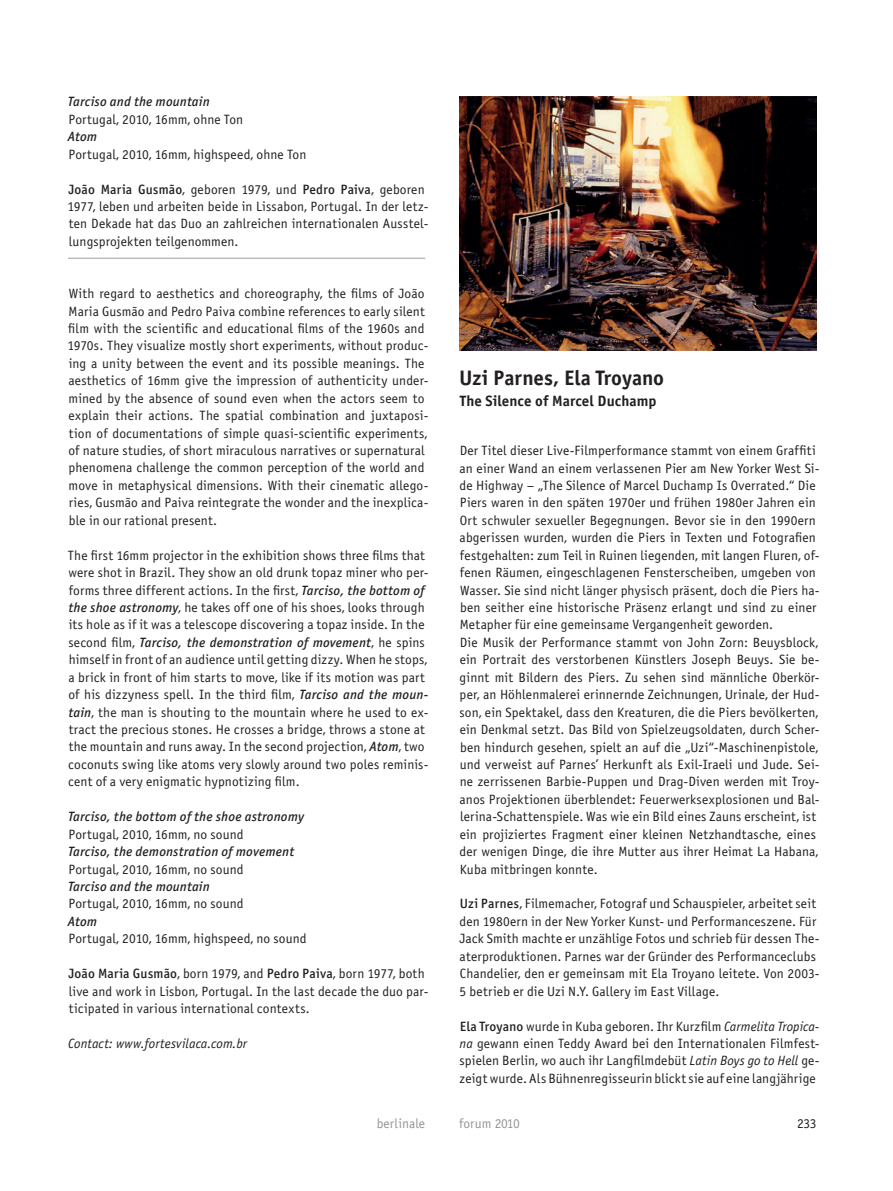
<style>
.page{position:relative;width:893px;height:1191px;background:#fff}
.page>*{position:absolute;margin:0;border:0;box-sizing:border-box;transform-origin:0 0}
.t1{font:21px "Officina Sans Bold ITC";color:#231f20}
.t2{font:15px "Officina Sans Bold ITC";letter-spacing:.005em;color:#231f20}
.t3{font:13.5px/17.4px "Officina Sans Book ITC";letter-spacing:.01em;color:#231f20}
.t4{font:italic 13.5px "Officina Sans Medium ITC";letter-spacing:.005em;color:#231f20}
.t5{font:13.5px "Officina Sans Medium ITC";letter-spacing:.005em;color:#231f20}
.t6{font:italic 13.5px "Officina Sans Book ITC";letter-spacing:.005em;color:#231f20}
.t7{font:13.5px "Officina Sans Book ITC";color:#939598}
.s1{font-family:"Officina Sans Book ITC"}
.s2{font-family:"Officina Sans Medium ITC";font-style:italic}
.s3{font-family:"Officina Sans Book ITC";font-style:normal}
.s4{font-family:"Officina Sans Medium ITC"}
.s5{font-family:"Officina Sans Bold ITC"}
.s6{font-style:italic}
</style>
<div class="page">
<hr style="left:68px;top:257px;width:357px;height:2px;background:#bcbdc0">
<img style="left:459px;top:97px;width:357px;height:253px">
<p class="t4" style="left:68px;top:94px;width:143px">Tarciso and the mountain</p>
<p class="t3" style="left:69px;top:111px;width:176px">Portugal, 2010, 16mm, ohne Ton</p>
<p class="t4" style="left:68px;top:129px;width:31px">Atom</p>
<p class="t3" style="left:69px;top:145px;width:239px">Portugal, 2010, 16mm, highspeed, ohne Ton</p>
<p class="t5" style="left:69px;top:181px;width:358px">João Maria Gusmão<span class="s1">, geboren 1979, und</span> Pedro Paiva<span class="s1">, geboren</span></p>
<p class="t3" style="left:67px;top:198px;width:363px;text-align:justify">1977, leben und arbeiten beide in Lissabon, Portugal. In der letz&shy;ten Dekade hat das Duo an zahlreichen internationalen Ausstel&shy;lungsprojekten teilgenommen.</p>
<p class="t3" style="left:67px;top:285px;width:363px">With regard to aesthetics and choreography, the films of João Maria Gusmão and Pedro Paiva combine references to early silent film with the scientific and educational films of the 1960s and 1970s. They visualize mostly short experiments, without produc&shy;ing a unity between the event and its possible meanings. The aesthetics of 16mm give the impression of authenticity under&shy;mined by the absence of sound even when the actors seem to explain their actions. The spatial combination and juxtaposi&shy;tion of documentations of simple quasi-scientific experiments, of nature studies, of short miraculous narratives or supernatural phenomena challenge the common perception of the world and move in metaphysical dimensions. With their cinematic allego&shy;ries, Gusmão and Paiva reintegrate the wonder and the inexplica&shy;ble in our rational present.</p>
<p class="t3" style="left:68px;top:546px;width:362px">The first 16mm projector in the exhibition shows three films that were shot in Brazil. They show an old drunk topaz miner who per&shy;forms three different actions. In the first, <span class="s2">Tarciso, the bottom of the shoe astronomy</span>, he takes off one of his shoes, looks through its hole as if it was a telescope discovering a topaz inside. In the</p>
<p class="t4" style="left:68px;top:634px;width:358px"><span class="s3">second film,</span> Tarciso, the demonstration of movement<span class="s3">, he spins</span></p>
<p class="t3" style="left:68px;top:651px;width:362px">himself in front of an audience until getting dizzy. When he stops, a brick in front of him starts to move, like if its motion was part of his dizzyness spell. In the third film, <span class="s2">Tarciso and the moun&shy;tain</span>, the man is shouting to the mountain where he used to ex&shy;tract the precious stones. He crosses a bridge, throws a stone at the mountain and runs away. In the second projection, <span class="s2">Atom</span>, two coconuts swing like atoms very slowly around two poles reminis&shy;cent of a very enigmatic hypnotizing film.</p>
<p class="t4" style="left:68px;top:808px;width:238px">Tarciso, the bottom of the shoe astronomy</p>
<p class="t3" style="left:69px;top:825px;width:177px">Portugal, 2010, 16mm, no sound</p>
<p class="t4" style="left:68px;top:843px;width:228px">Tarciso, the demonstration of movement</p>
<p class="t3" style="left:69px;top:860px;width:177px">Portugal, 2010, 16mm, no sound</p>
<p class="t4" style="left:68px;top:878px;width:143px">Tarciso and the mountain</p>
<p class="t3" style="left:69px;top:895px;width:177px">Portugal, 2010, 16mm, no sound</p>
<p class="t4" style="left:68px;top:913px;width:31px">Atom</p>
<p class="t3" style="left:69px;top:930px;width:240px">Portugal, 2010, 16mm, highspeed, no sound</p>
<p class="t3" style="left:69px;top:965px;width:361px"><span class="s4">João Maria Gusmão</span>, born 1979, and <span class="s4">Pedro Paiva</span>, born 1977, both live and work in Lisbon, Portugal. In the last decade the duo par&shy;ticipated in various international contexts.</p>
<p class="t6" style="left:68px;top:1035px;width:180px">Contact: www.fortesvilaca.com.br</p>
<h1 class="t1" style="left:459px;top:365px;width:207px">Uzi Parnes, Ela Troyano</h1>
<p class="t2" style="left:460px;top:392px;width:198px">The Silence of Marcel Duchamp</p>
<p class="t3" style="left:459px;top:442px;width:362px">Der Titel dieser Live-Filmperformance stammt von einem Graffiti an einer Wand an einem verlassenen Pier am New Yorker West Si&shy;de Highway – „The Silence of Marcel Duchamp Is Overrated.“ Die Piers waren in den späten 1970er und frühen 1980er Jahren ein Ort schwuler sexueller Begegnungen. Bevor sie in den 1990ern abgerissen wurden, wurden die Piers in Texten und Fotografien festgehalten: zum Teil in Ruinen liegenden, mit langen Fluren, of&shy;fenen Räumen, eingeschlagenen Fensterscheiben, umgeben von Wasser. Sie sind nicht länger physisch präsent, doch die Piers ha&shy;ben seither eine historische Präsenz erlangt und sind zu einer Metapher für eine gemeinsame Vergangenheit geworden.<br>Die Musik der Performance stammt von John Zorn: Beuysblock, ein Portrait des verstorbenen Künstlers Joseph Beuys. Sie be&shy;ginnt mit Bildern des Piers. Zu sehen sind männliche Oberkör&shy;per, an Höhlenmalerei erinnernde Zeichnungen, Urinale, der Hud&shy;son, ein Spektakel, dass den Kreaturen, die die Piers bevölkerten, ein Denkmal setzt. Das Bild von Spielzeugsoldaten, durch Scher&shy;ben hindurch gesehen, spielt an auf die „Uzi“-Maschinenpistole, und verweist auf Parnes<span class="s5">ʼ</span> Herkunft als Exil-Iraeli und Jude. Sei&shy;ne zerrissenen Barbie-Puppen und Drag-Diven werden mit Troy&shy;anos Projektionen überblendet: Feuerwerksexplosionen und Bal&shy;lerina-Schattenspiele. Was wie ein Bild eines Zauns erscheint, ist ein projiziertes Fragment einer kleinen Netzhandtasche, eines der wenigen Dinge, die ihre Mutter aus ihrer Heimat La Habana, Kuba mitbringen konnte.</p>
<p class="t3" style="left:459px;top:895px;width:362px"><span class="s4">Uzi Parnes</span>, Filmemacher, Fotograf und Schauspieler, arbeitet seit den 1980ern in der New Yorker Kunst- und Performanceszene. Für Jack Smith machte er unzählige Fotos und schrieb für dessen The&shy;aterproduktionen. Parnes war der Gründer des Performanceclubs Chandelier, den er gemeinsam mit Ela Troyano leitete. Von 2003- 5 betrieb er die Uzi N.Y. Gallery im East Village.</p>
<p class="t3" style="left:460px;top:1017px;width:362px;text-align:justify"><span class="s4">Ela Troyano</span> wurde in Kuba geboren. Ihr Kurzfilm <span class="s6">Carmelita Tropica&shy;na</span> gewann einen Teddy Award bei den Internationalen Filmfest&shy;spielen Berlin, wo auch ihr Langfilmdebüt <span class="s6">Latin Boys go to Hell</span> ge&shy;zeigt wurde. Als Bühnenregisseurin blickt sie auf eine langjährige</p>
<p class="t7" style="left:377px;top:1115px;width:50px">berlinale</p>
<p class="t7" style="left:459px;top:1115px;width:62px">forum 2010</p>
<p class="t3" style="left:797px;top:1114px;width:21px">233</p>
</div>
